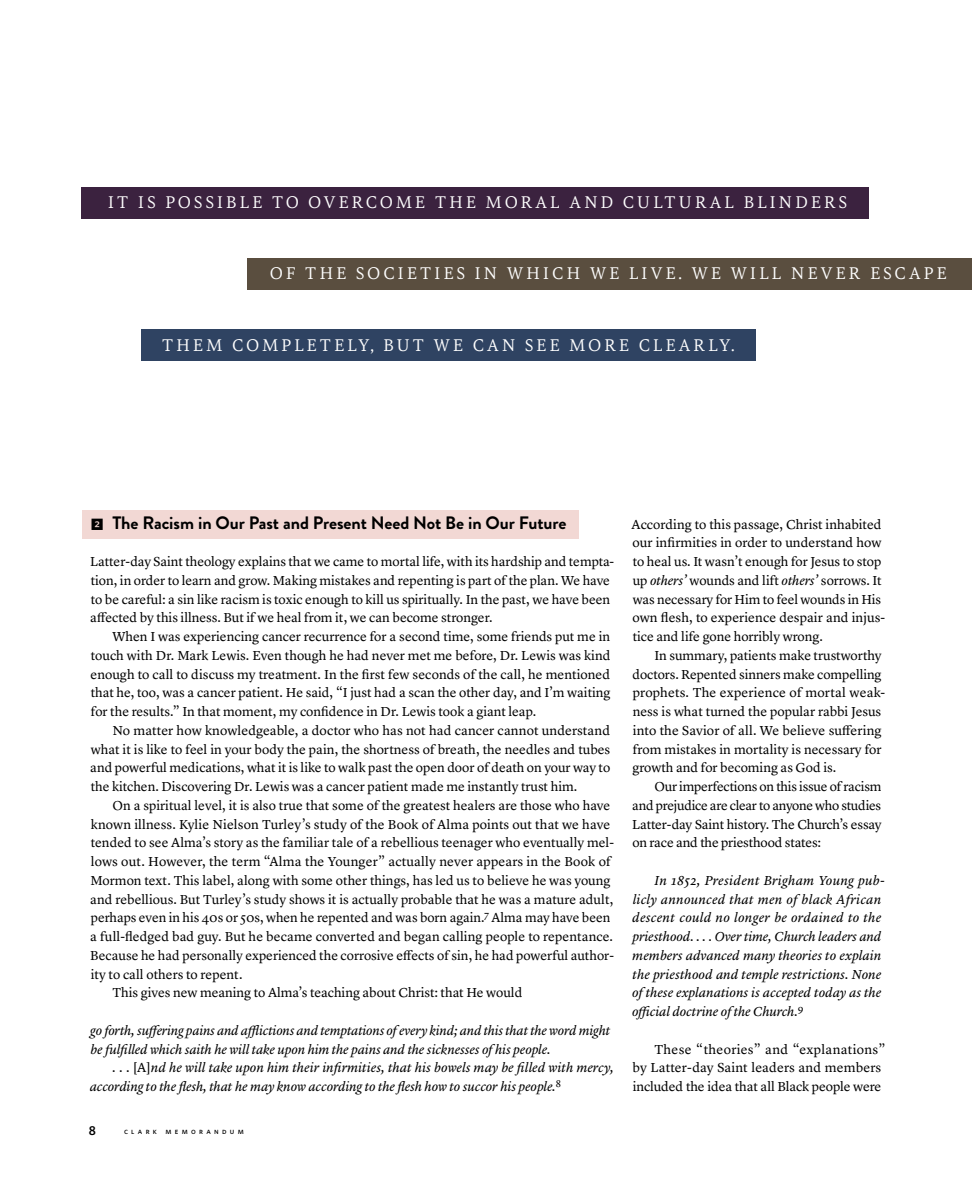
<style>
.page{position:relative;width:972px;height:1188px;background:#fff}
.page>*{position:absolute;margin:0;border:0;box-sizing:border-box;transform-origin:0 0}
.t1{font:18px "Bely";letter-spacing:.15em;color:#fff}
.t2{font:700 18px "Brandon Grotesque";color:#000}
.t3{font:13.5px/18.8px "Lyon Text";color:#000}
.t4{font:italic 13.5px/18.8px "Lyon Text";color:#000}
.t5{font:12.75px "Whitney Semibold SC";color:#000}
.t6{font:8.25px "Whitney Medium SC";letter-spacing:.4em;color:#000}
.s1{font-family:"Whitney Index Black Square Bd";font-weight:400;font-size:13.5px}
.s2{font-style:normal}
.s3{font-style:italic}
</style>
<div class="page">
<div style="left:83px;top:510px;width:496px;height:28px;background:#f2d8d4"></div>
<div style="left:81px;top:187px;width:787px;height:32px;background:#3b223f"></div>
<div style="left:247px;top:258px;width:725px;height:32px;background:#5a4e3f"></div>
<div style="left:142px;top:329px;width:614px;height:32px;background:#2f4362"></div>
<h1 class="t1" style="left:108px;top:189px;width:741px">IT IS POSSIBLE TO OVERCOME THE MORAL AND CULTURAL BLINDERS</h1>
<h1 class="t1" style="left:270px;top:261px;width:678px">OF THE SOCIETIES IN WHICH WE LIVE. WE WILL NEVER ESCAPE</h1>
<h1 class="t1" style="left:162px;top:332px;width:574px">THEM COMPLETELY, BUT WE CAN SEE MORE CLEARLY.</h1>
<h1 class="t2" style="left:91px;top:510px;width:478px"><span class="s1">2</span> The Racism in Our Past and Present Need Not Be in Our Future</h1>
<p class="t3" style="left:90px;top:551px;width:525px">Latter-day Saint theology explains that we came to mortal life, with its hardship and tempta&shy;tion, in order to learn and grow. Making mistakes and repenting is part of the plan. We have to be careful: a sin like racism is toxic enough to kill us spiritually. In the past, we have been affected by this illness. But if we heal from it, we can become stronger.</p>
<p class="t3" style="left:90px;top:626px;width:522px;text-align:justify;text-indent:22px">When I was experiencing cancer recurrence for a second time, some friends put me in touch with Dr. Mark Lewis. Even though he had never met me before, Dr. Lewis was kind enough to call to discuss my treatment. In the first few seconds of the call, he mentioned that he, too, was a cancer patient. He said, “I just had a scan the other day, and I’m waiting for the results.” In that moment, my confidence in Dr. Lewis took a giant leap.</p>
<p class="t3" style="left:90px;top:720px;width:522px;text-align:justify;text-indent:22px">No matter how knowledgeable, a doctor who has not had cancer cannot understand what it is like to feel in your body the pain, the shortness of breath, the needles and tubes and powerful medications, what it is like to walk past the open door of death on your way to the kitchen. Discovering Dr. Lewis was a cancer patient made me instantly trust him.</p>
<p class="t3" style="left:113px;top:795px;width:499px">On a spiritual level, it is also true that some of the greatest healers are those who have</p>
<p class="t3" style="left:91px;top:814px;width:521px">known illness. Kylie Nielson Turley’s study of the Book of Alma points out that we have</p>
<p class="t3" style="left:91px;top:832px;width:525px">tended to see Alma’s story as the familiar tale of a rebellious teenager who eventually mel-</p>
<p class="t3" style="left:91px;top:851px;width:522px">lows out. However, the term “Alma the Younger” actually never appears in the Book of</p>
<p class="t3" style="left:90px;top:870px;width:522px">Mormon text. This label, along with some other things, has led us to believe he was young</p>
<p class="t3" style="left:90px;top:889px;width:525px">and rebellious. But Turley’s study shows it is actually probable that he was a mature adult,</p>
<p class="t3" style="left:91px;top:907px;width:521px">perhaps even in his 40s or 50s, when he repented and was born again.<sup>7</sup> Alma may have been</p>
<p class="t3" style="left:90px;top:926px;width:524px">a full-fledged bad guy. But he became converted and began calling people to repentance.</p>
<p class="t3" style="left:90px;top:945px;width:525px">Because he had personally experienced the corrosive effects of sin, he had powerful author-</p>
<p class="t3" style="left:91px;top:964px;width:153px">ity to call others to repent.</p>
<p class="t3" style="left:113px;top:982px;width:411px">This gives new meaning to Alma’s teaching about Christ: that He would</p>
<p class="t4" style="left:90px;top:1020px;width:522px">go forth, suffering pains and afflictions and temptations of every kind; and this that the word might be fulfilled which saith he will take upon him the pains and the sicknesses of his people.</p>
<p class="t4" style="left:90px;top:1057px;width:526px;text-indent:23px">. <span class="s2">. . [A]</span>nd he will take upon him their infirmities, that his bowels may be filled with mercy, according to the flesh, that he may know according to the flesh how to succor his people.<sup>8</sup></p>
<p class="t5" style="left:89px;top:1123px;width:9px">8</p>
<p class="t6" style="left:124px;top:1126px;width:121px">clark memorandum</p>
<p class="t3" style="left:632px;top:514px;width:255px">According to this passage, Christ inhabited our infirmities in order to understand how to heal us. It wasn’t enough for Jesus to stop up <span class="s3">others’</span> wounds and lift <span class="s3">others’</span> sorrows. It was necessary for Him to feel wounds in His own flesh, to experience despair and injus&shy;tice and life gone horribly wrong.</p>
<p class="t3" style="left:632px;top:645px;width:254px;text-indent:22px">In summary, patients make trustworthy doctors. Repented sinners make compelling prophets. The experience of mortal weak&shy;ness is what turned the popular rabbi Jesus into the Savior of all. We believe suffering from mistakes in mortality is necessary for growth and for becoming as God is.</p>
<p class="t3" style="left:632px;top:776px;width:251px;text-align:justify;text-indent:22px">Our imperfections on this issue of racism and prejudice are clear to anyone who studies Latter-day Saint history. The Church’s essay on race and the priesthood states:</p>
<p class="t4" style="left:632px;top:870px;width:254px;text-indent:22px">In 1852, President Brigham Young pub&shy;licly announced that men of black African descent could no longer be ordained to the priesthood. . . . Over time, Church leaders and members advanced many theories to explain the priesthood and temple restrictions. None of these explanations is accepted today as the official doctrine of the Church.<sup>9</sup></p>
<p class="t3" style="left:633px;top:1039px;width:254px;text-indent:22px">These “theories” and “explanations” by Latter-day Saint leaders and members included the idea that all Black people were</p>
</div>
